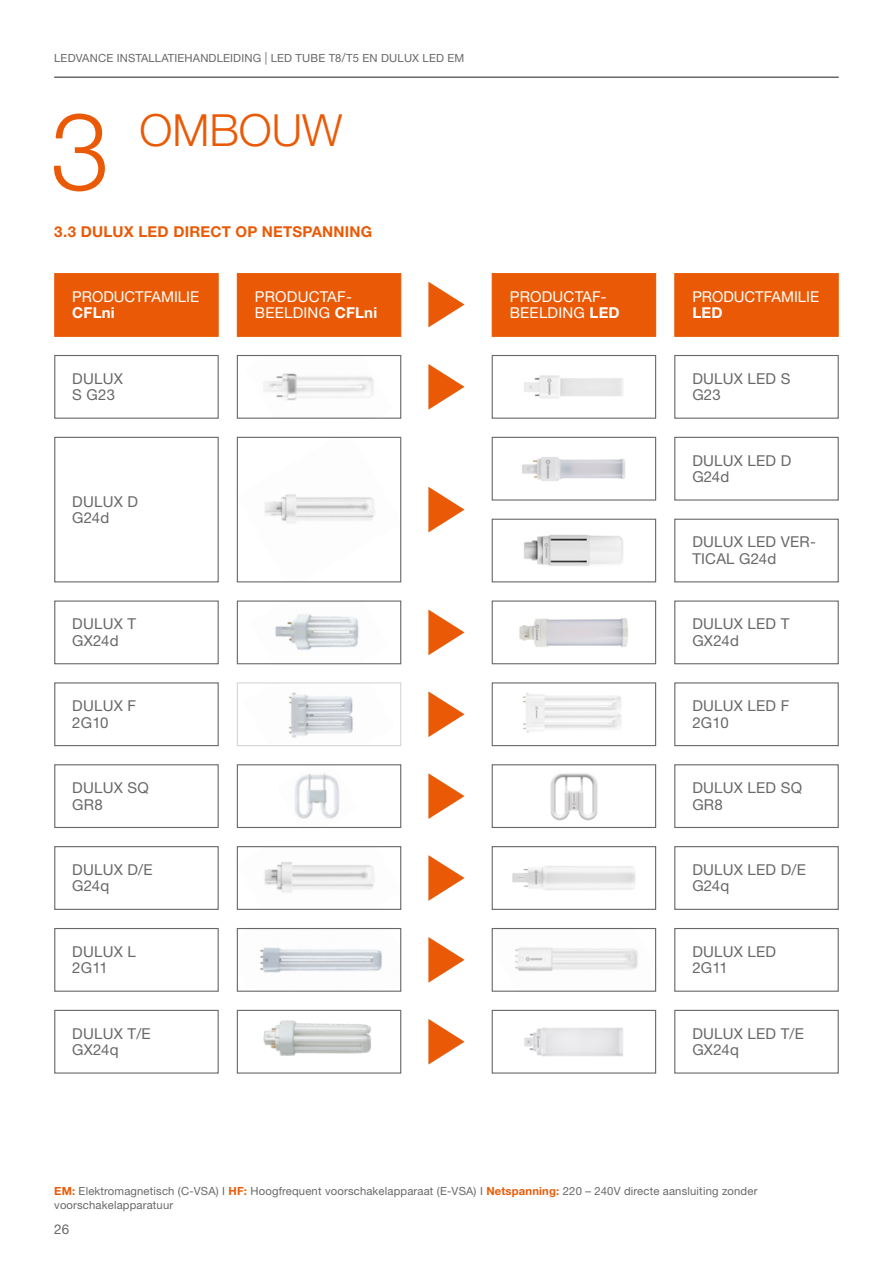
<style>
.page{position:relative;width:893px;height:1263px;background:#fff}
.page>*{position:absolute;margin:0;border:0;box-sizing:border-box;transform-origin:0 0}
.t1{font:300 108px "Helvetica Neue LT Pro";color:#ea5a06}
.t2{font:300 44.4px "Helvetica Neue LT Pro";color:#ea5a06}
.t3{font:15px/16.5px "Helvetica Neue LT Pro";letter-spacing:.015em;color:#686867}
.t4{font:15px/16.5px "Helvetica Neue LT Pro";letter-spacing:.01em;color:#fff}
.t5{font:700 15px "Helvetica Neue LT Pro";letter-spacing:.015em;color:#ea5a06}
.t6{font:700 15px "Helvetica Neue LT Pro";letter-spacing:.015em;color:#fff}
.t7{font:13.5px "Helvetica Neue LT Pro";color:#686867}
.t8{font:11.25px/13.5px "Helvetica Neue LT Pro";letter-spacing:.015em;color:#686867}
.s1{font-size:12.6px}
.s2{font-weight:700}
.s3{font-weight:700;color:#ea5a06}
</style>
<div class="page">
<img style="left:512px;top:866px;width:124px;height:24px">
<div style="left:492px;top:846px;width:164px;height:64px;border:1px solid #686867"></div>
<img style="left:515px;top:947px;width:123px;height:24px">
<div style="left:492px;top:928px;width:164px;height:64px;border:1px solid #686867"></div>
<img style="left:524px;top:1027px;width:99px;height:30px">
<div style="left:492px;top:1010px;width:164px;height:63px;border:1px solid #686867"></div>
<img style="left:264px;top:862px;width:111px;height:31px">
<div style="left:237px;top:846px;width:164px;height:64px;border:1px solid #686867"></div>
<img style="left:259px;top:947px;width:123px;height:26px">
<div style="left:237px;top:928px;width:164px;height:64px;border:1px solid #686867"></div>
<img style="left:263px;top:1020px;width:109px;height:36px">
<div style="left:237px;top:1010px;width:164px;height:63px;border:1px solid #686867"></div>
<img style="left:524px;top:375px;width:99px;height:24px">
<div style="left:492px;top:355px;width:164px;height:64px;border:1px solid #686867"></div>
<img style="left:522px;top:457px;width:103px;height:24px">
<div style="left:492px;top:437px;width:164px;height:64px;border:1px solid #686867"></div>
<img style="left:524px;top:534px;width:99px;height:32px">
<div style="left:492px;top:519px;width:164px;height:63px;border:1px solid #686867"></div>
<img style="left:519px;top:618px;width:109px;height:29px">
<div style="left:492px;top:600px;width:164px;height:64px;border:1px solid #686867"></div>
<img style="left:522px;top:693px;width:99px;height:40px">
<div style="left:492px;top:682px;width:164px;height:64px;border:1px solid #686867"></div>
<img style="left:550px;top:773px;width:48px;height:48px">
<div style="left:492px;top:764px;width:164px;height:64px;border:1px solid #686867"></div>
<img style="left:264px;top:373px;width:110px;height:28px">
<div style="left:237px;top:355px;width:164px;height:64px;border:1px solid #686867"></div>
<img style="left:264px;top:494px;width:111px;height:30px">
<div style="left:237px;top:437px;width:164px;height:145px;border:1px solid #686867"></div>
<img style="left:275px;top:614px;width:84px;height:36px">
<div style="left:237px;top:600px;width:164px;height:64px;border:1px solid #686867"></div>
<img style="left:288px;top:692px;width:65px;height:46px">
<div style="left:237px;top:682px;width:164px;height:64px;border:1px solid #d6d6d6"></div>
<img style="left:295px;top:773px;width:45px;height:46px">
<div style="left:237px;top:764px;width:164px;height:64px;border:1px solid #686867"></div>
<div style="left:54px;top:846px;width:165px;height:64px;border:1px solid #686867"></div>
<div style="left:54px;top:928px;width:165px;height:64px;border:1px solid #686867"></div>
<div style="left:54px;top:1010px;width:165px;height:63px;border:1px solid #686867"></div>
<div style="left:674px;top:846px;width:165px;height:64px;border:1px solid #686867"></div>
<div style="left:674px;top:928px;width:165px;height:64px;border:1px solid #686867"></div>
<div style="left:674px;top:1010px;width:165px;height:63px;border:1px solid #686867"></div>
<svg style="left:428px;top:855px;width:37px;height:46px"></svg>
<svg style="left:428px;top:937px;width:37px;height:46px"></svg>
<svg style="left:428px;top:1019px;width:37px;height:45px"></svg>
<div style="left:54px;top:273px;width:165px;height:64px;background:#ea5a06;border:1px solid #ea5a06"></div>
<div style="left:492px;top:273px;width:164px;height:64px;background:#ea5a06;border:1px solid #ea5a06"></div>
<div style="left:237px;top:273px;width:164px;height:64px;background:#ea5a06;border:1px solid #ea5a06"></div>
<div style="left:674px;top:273px;width:165px;height:64px;background:#ea5a06;border:1px solid #ea5a06"></div>
<svg style="left:428px;top:282px;width:37px;height:45px"></svg>
<hr style="left:54px;top:76px;width:785px;height:2px;background:#686867">
<div style="left:54px;top:355px;width:165px;height:64px;border:1px solid #686867"></div>
<div style="left:54px;top:437px;width:165px;height:145px;border:1px solid #686867"></div>
<div style="left:54px;top:600px;width:165px;height:64px;border:1px solid #686867"></div>
<div style="left:54px;top:682px;width:165px;height:64px;border:1px solid #686867"></div>
<div style="left:54px;top:764px;width:165px;height:64px;border:1px solid #686867"></div>
<div style="left:674px;top:355px;width:165px;height:64px;border:1px solid #686867"></div>
<div style="left:674px;top:437px;width:165px;height:64px;border:1px solid #686867"></div>
<div style="left:674px;top:519px;width:165px;height:63px;border:1px solid #686867"></div>
<div style="left:674px;top:600px;width:165px;height:64px;border:1px solid #686867"></div>
<div style="left:674px;top:682px;width:165px;height:64px;border:1px solid #686867"></div>
<div style="left:674px;top:764px;width:165px;height:64px;border:1px solid #686867"></div>
<svg style="left:428px;top:364px;width:37px;height:46px"></svg>
<svg style="left:428px;top:487px;width:37px;height:45px"></svg>
<svg style="left:428px;top:609px;width:37px;height:46px"></svg>
<svg style="left:428px;top:691px;width:37px;height:46px"></svg>
<svg style="left:428px;top:773px;width:37px;height:46px"></svg>
<p class="t8" style="left:54px;top:51px;width:412px">LEDVANCE INSTALLATIEHANDLEIDING <span class="s1">|</span> LED TUBE T8<span class="s1">/</span>T5 EN DULUX LED EM</p>
<h1 class="t1" style="left:51px;top:85px;width:60px">3</h1>
<h2 class="t2" style="left:139px;top:103px;width:205px">OMBOUW</h2>
<p class="t5" style="left:54px;top:222px;width:320px">3.3 DULUX LED DIRECT OP NETSPANNING</p>
<p class="t4" style="left:72px;top:288px;width:128px">PRODUCTFAMILIE</p>
<p class="t6" style="left:72px;top:304px;width:44px">CFLni</p>
<p class="t4" style="left:255px;top:288px;width:124px">PRODUCTAF-<br>BEELDING <span class="s2">CFLni</span></p>
<p class="t4" style="left:510px;top:288px;width:111px">PRODUCTAF-<br>BEELDING <span class="s2">LED</span></p>
<p class="t4" style="left:692px;top:288px;width:128px">PRODUCTFAMILIE</p>
<p class="t6" style="left:692px;top:304px;width:32px">LED</p>
<p class="t3" style="left:72px;top:370px;width:52px">DULUX<br>S G23</p>
<p class="t3" style="left:692px;top:370px;width:100px">DULUX LED S<br>G23</p>
<p class="t3" style="left:692px;top:452px;width:100px">DULUX LED D<br>G24d</p>
<p class="t3" style="left:72px;top:493px;width:67px">DULUX D<br>G24d</p>
<p class="t3" style="left:692px;top:534px;width:125px">DULUX LED VER-<br>TICAL G24d</p>
<p class="t3" style="left:72px;top:615px;width:65px">DULUX T<br>GX24d</p>
<p class="t3" style="left:692px;top:615px;width:98px">DULUX LED T<br>GX24d</p>
<p class="t3" style="left:72px;top:697px;width:65px">DULUX F<br>2G10</p>
<p class="t3" style="left:692px;top:697px;width:98px">DULUX LED F<br>2G10</p>
<p class="t3" style="left:72px;top:779px;width:78px">DULUX SQ<br>GR8</p>
<p class="t3" style="left:692px;top:779px;width:111px">DULUX LED SQ<br>GR8</p>
<p class="t3" style="left:72px;top:861px;width:82px">DULUX D/E<br>G24q</p>
<p class="t3" style="left:692px;top:861px;width:115px">DULUX LED D/E<br>G24q</p>
<p class="t3" style="left:72px;top:943px;width:65px">DULUX L<br>2G11</p>
<p class="t3" style="left:692px;top:943px;width:85px">DULUX LED<br>2G11</p>
<p class="t3" style="left:72px;top:1025px;width:80px">DULUX T/E<br>GX24q</p>
<p class="t3" style="left:692px;top:1025px;width:113px">DULUX LED T/E<br>GX24q</p>
<p class="t8" style="left:54px;top:1184px;width:705px"><span class="s3">EM:</span> Elektromagnetisch (C-VSA) I <span class="s3">HF:</span> Hoogfrequent voorschakelapparaat (E-VSA) I <span class="s3">Netspanning:</span> 220 – 240V directe aansluiting zonder voorschakelapparatuur</p>
<p class="t7" style="left:54px;top:1221px;width:17px">26</p>
</div>
